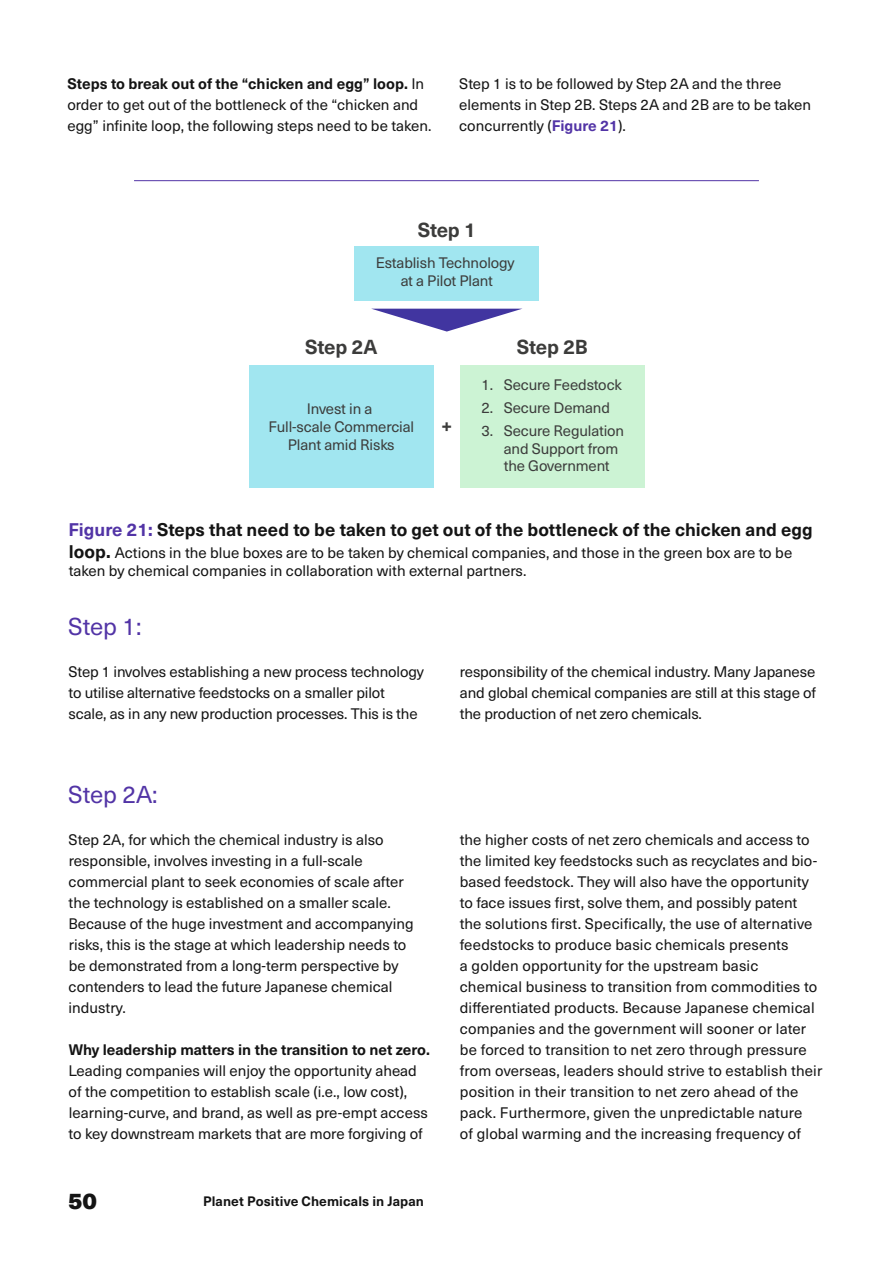
<style>
.page{position:relative;width:893px;height:1263px;background:#fff}
.page>*{position:absolute;margin:0;border:0;box-sizing:border-box;transform-origin:0 0}
.t1{font:24px "Neue Haas Unica W1 G";color:#5234a6}
.t2{font:900 22.5px "Neue Haas Unica W1 G";color:#141414}
.t3{font:700 19.95px "Neue Haas Unica W1 G";letter-spacing:-.01em;color:#3c3c3b}
.t4{font:700 18px "Neue Haas Unica W1 G";color:#141414}
.t5{font:15px/21px "Neue Haas Unica W1 G";color:#141414}
.t6{font:15px/18px "Neue Haas Unica W1 G";letter-spacing:-.01em;color:#3c3c3b;text-align:center}
.t7{font:700 15px "Neue Haas Unica W1 G";color:#141414}
.t8{font:700 13.5px "Neue Haas Unica W1 G";letter-spacing:.005em;color:#141414}
.s1{font-weight:700}
.s2{font-weight:700;color:#5234a6}
.s3{color:#5234a6}
.s4{font-weight:700;font-size:18px}
</style>
<div class="page">
<svg style="left:372px;top:309px;width:149px;height:23px"></svg>
<div style="left:354px;top:246px;width:185px;height:55px;background:#a1e6f0"></div>
<div style="left:249px;top:365px;width:185px;height:123px;background:#a1e6f0"></div>
<div style="left:460px;top:365px;width:185px;height:123px;background:#ccf3d4"></div>
<hr style="left:134px;top:180px;width:625px;height:1px;background:#5234a6">
<p class="t5" style="left:67px;top:72px;width:366px"><span class="s1">Steps to break out of the “chicken and egg” loop.</span> In order to get out of the bottleneck of the “chicken and egg” infinite loop, the following steps need to be taken.</p>
<p class="t5" style="left:459px;top:72px;width:353px">Step 1 is to be followed by Step 2A and the three elements in Step 2B. Steps 2A and 2B are to be taken concurrently (<span class="s2">Figure 21</span>).</p>
<h3 class="t3" style="left:418px;top:214px;width:60px">Step 1</h3>
<p class="t6" style="left:376px;top:253px;width:140px">Establish Technology at a Pilot Plant</p>
<h3 class="t3" style="left:305px;top:332px;width:73px">Step 2A</h3>
<h3 class="t3" style="left:517px;top:332px;width:73px">Step 2B</h3>
<p class="t6" style="left:268px;top:399px;width:147px">Invest in a<br>Full-scale Commercial<br>Plant amid Risks</p>
<h3 class="t3" style="left:441px;top:410px;width:13px">+</h3>
<p class="t6" style="left:481px;top:375px;width:142px">1. Secure Feedstock</p>
<p class="t6" style="left:481px;top:398px;width:130px">2. Secure Demand</p>
<p class="t6" style="left:504px;top:420px;width:122px;text-align:left;text-indent:-22px">3. Secure Regulation and Support from the Government</p>
<p class="t4" style="left:68px;top:516px;width:746px"><span class="s3">Figure 21:</span> Steps that need to be taken to get out of the bottleneck of the chicken and egg</p>
<p class="t5" style="left:69px;top:542px;width:725px;line-height:18px"><span class="s4">loop.</span> Actions in the blue boxes are to be taken by chemical companies, and those in the green box are to be taken by chemical companies in collaboration with external partners.</p>
<h1 class="t1" style="left:68px;top:609px;width:75px">Step 1:</h1>
<p class="t5" style="left:69px;top:660px;width:357px">Step 1 involves establishing a new process technology to utilise alternative feedstocks on a smaller pilot scale, as in any new production processes. This is the</p>
<p class="t5" style="left:460px;top:660px;width:358px;text-align:justify">responsibility of the chemical industry. Many Japanese and global chemical companies are still at this stage of the production of net zero chemicals.</p>
<h1 class="t1" style="left:68px;top:777px;width:91px">Step 2A:</h1>
<p class="t5" style="left:68px;top:828px;width:347px">Step 2A, for which the chemical industry is also responsible, involves investing in a full-scale commercial plant to seek economies of scale after the technology is established on a smaller scale.<br>Because of the huge investment and accompanying risks, this is the stage at which leadership needs to be demonstrated from a long-term perspective by contenders to lead the future Japanese chemical industry.</p>
<p class="t7" style="left:69px;top:1038px;width:363px">Why leadership matters in the transition to net zero.</p>
<p class="t5" style="left:68px;top:1059px;width:361px">Leading companies will enjoy the opportunity ahead of the competition to establish scale (i.e., low cost), learning-curve, and brand, as well as pre-empt access to key downstream markets that are more forgiving of</p>
<h2 class="t2" style="left:68px;top:1183px;width:30px">50</h2>
<p class="t8" style="left:203px;top:1191px;width:222px">Planet Positive Chemicals in Japan</p>
<p class="t5" style="left:460px;top:828px;width:364px">the higher costs of net zero chemicals and access to the limited key feedstocks such as recyclates and bio&shy;based feedstock. They will also have the opportunity to face issues first, solve them, and possibly patent the solutions first. Specifically, the use of alternative feedstocks to produce basic chemicals presents<br>a golden opportunity for the upstream basic chemical business to transition from commodities to differentiated products. Because Japanese chemical companies and the government will sooner or later be forced to transition to net zero through pressure from overseas, leaders should strive to establish their position in their transition to net zero ahead of the pack. Furthermore, given the unpredictable nature<br>of global warming and the increasing frequency of</p>
</div>
